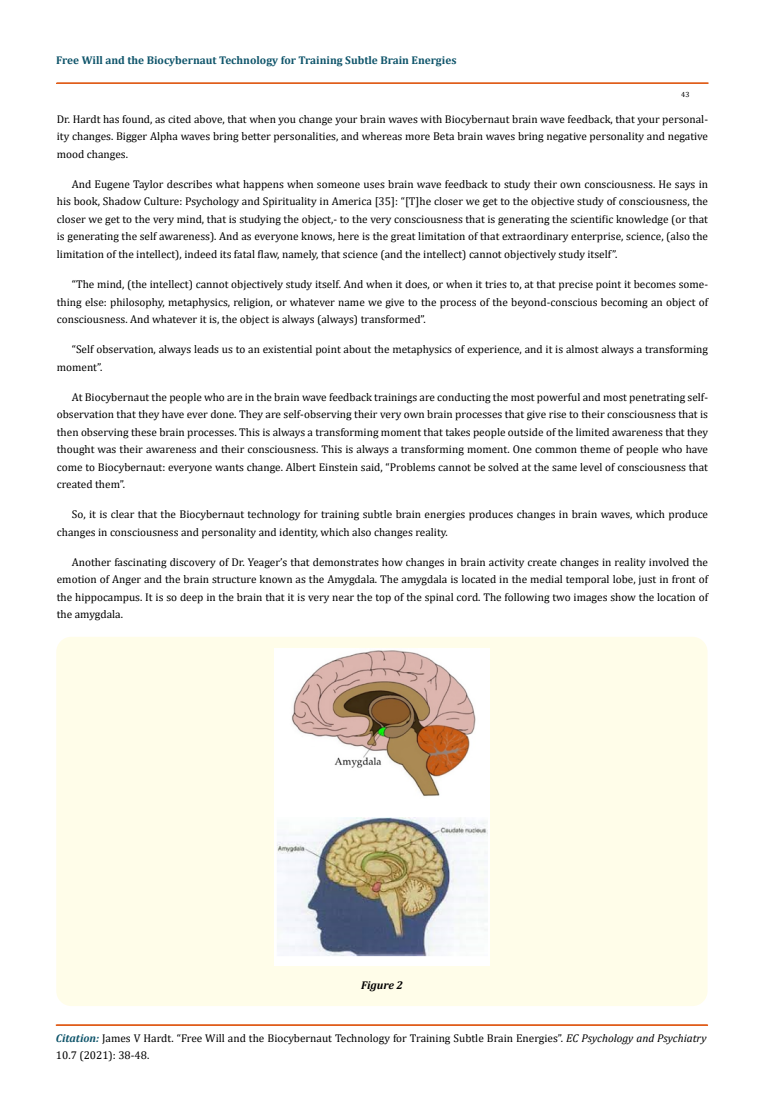
<style>
.page{position:relative;width:764px;height:1112px;background:#fff}
.page>*{position:absolute;margin:0;border:0;box-sizing:border-box;transform-origin:0 0}
.t1{font:11.25px/17.5px "Cambria";color:#000;text-align:justify}
.t2{font:700 11.25px "Cambria";color:#0e546a}
.t3{font:italic 700 11.25px "Cambria";color:#000}
.t4{font:7.5px "Cambria";color:#000}
.s1{font-weight:700;font-style:italic;color:#0e546a}
.s2{font-style:italic}
</style>
<div class="page">
<div style="left:57px;top:83px;width:651px;height:1px;border:1px solid #e05d1a"></div>
<div style="left:56px;top:1024px;width:651px;height:1px;border:1px solid #e05d1a"></div>
<div style="left:56px;top:636px;width:651px;height:369px;background:#fffde9;border-radius:15px"></div>
<img style="left:274px;top:648px;width:216px;height:317px">
<p class="t2" style="left:56px;top:52px;width:402px">Free Will and the Biocybernaut Technology for Training Subtle Brain Energies</p>
<p class="t4" style="left:681px;top:90px;width:10px">43</p>
<p class="t1" style="left:57px;top:110px;width:653px">Dr. Hardt has found, as cited above, that when you change your brain waves with Biocybernaut brain wave feedback, that your personal&shy;ity changes. Bigger Alpha waves bring better personalities, and whereas more Beta brain waves bring negative personality and negative mood changes.</p>
<p class="t1" style="left:57px;top:175px;width:653px;text-indent:15px">And Eugene Taylor describes what happens when someone uses brain wave feedback to study their own consciousness. He says in his book, Shadow Culture: Psychology and Spirituality in America [35]: “[T]he closer we get to the objective study of consciousness, the closer we get to the very mind, that is studying the object,- to the very consciousness that is generating the scientific knowledge (or that is generating the self awareness). And as everyone knows, here is the great limitation of that extraordinary enterprise, science, (also the limitation of the intellect), indeed its fatal flaw, namely, that science (and the intellect) cannot objectively study itself”.</p>
<p class="t1" style="left:57px;top:275px;width:653px;text-indent:15px">“The mind, (the intellect) cannot objectively study itself. And when it does, or when it tries to, at that precise point it becomes some&shy;thing else: philosophy, metaphysics, religion, or whatever name we give to the process of the beyond-conscious becoming an object of consciousness. And whatever it is, the object is always (always) transformed”.</p>
<p class="t1" style="left:57px;top:340px;width:653px;text-indent:15px">“Self observation, always leads us to an existential point about the metaphysics of experience, and it is almost always a transforming moment”.</p>
<p class="t1" style="left:57px;top:388px;width:653px;text-indent:15px">At Biocybernaut the people who are in the brain wave feedback trainings are conducting the most powerful and most penetrating self&shy;observation that they have ever done. They are self-observing their very own brain processes that give rise to their consciousness that is then observing these brain processes. This is always a transforming moment that takes people outside of the limited awareness that they thought was their awareness and their consciousness. This is always a transforming moment. One common theme of people who have come to Biocybernaut: everyone wants change. Albert Einstein said, “Problems cannot be solved at the same level of consciousness that created them”.</p>
<p class="t1" style="left:57px;top:505px;width:653px;text-indent:15px">So, it is clear that the Biocybernaut technology for training subtle brain energies produces changes in brain waves, which produce changes in consciousness and personality and identity, which also changes reality.</p>
<p class="t1" style="left:57px;top:553px;width:653px;text-indent:15px">Another fascinating discovery of Dr. Yeager’s that demonstrates how changes in brain activity create changes in reality involved the emotion of Anger and the brain structure known as the Amygdala. The amygdala is located in the medial temporal lobe, just in front of the hippocampus. It is so deep in the brain that it is very near the top of the spinal cord. The following two images show the location of the amygdala.</p>
<p class="t3" style="left:361px;top:976px;width:43px">Figure 2</p>
<p class="t1" style="left:56px;top:1028px;width:652px"><span class="s1">Citation:</span> James V Hardt. “Free Will and the Biocybernaut Technology for Training Subtle Brain Energies”. <span class="s2">EC Psychology and Psychiatry<br></span>10.7 (2021): 38-48.</p>
</div>
